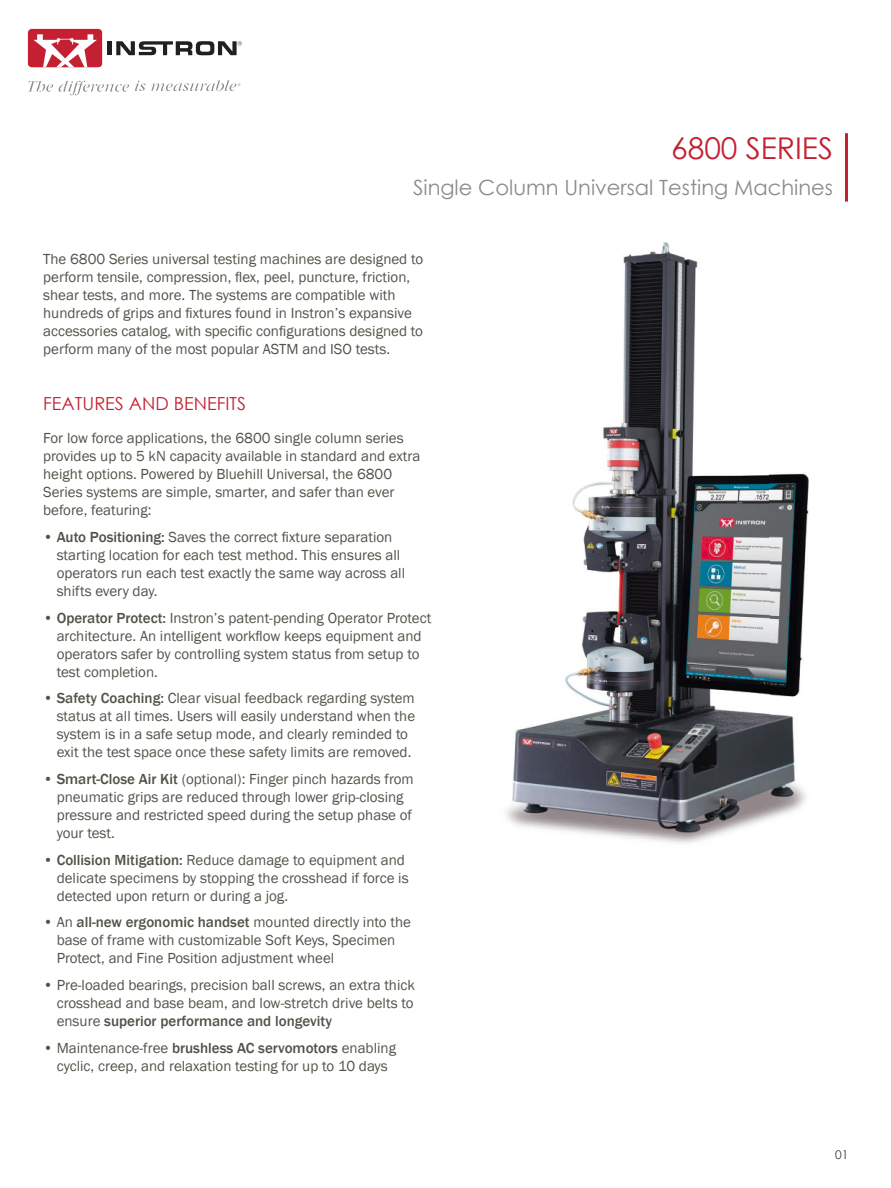
<style>
.page{position:relative;width:891px;height:1188px;background:#fff}
.page>*{position:absolute;margin:0;border:0;box-sizing:border-box;transform-origin:0 0}
.t1{font:30px "Century Gothic";color:#c42032}
.t2{font:21px "Century Gothic";color:#8b8a8e}
.t3{font:18px "Century Gothic";color:#c42032}
.t4{font:15px/18px "Franklin Gothic";color:#535249}
.t5{font:12px "Century Gothic";color:#3d3934}
.s1{font-weight:500}
</style>
<div class="page">
<div style="left:28px;top:29px;width:74px;height:38px;background:#c42032;border-radius:4px"></div>
<svg style="left:33px;top:34px;width:64px;height:33px"></svg>
<div style="left:107px;top:41px;width:5px;height:14px;background:#231f20"></div>
<svg style="left:116px;top:41px;width:126px;height:14px"></svg>
<svg style="left:28px;top:80px;width:213px;height:15px"></svg>
<hr style="left:845px;top:133px;width:3px;height:69px;background:#c42032">
<img style="left:506px;top:243px;width:303px;height:601px">
<h1 class="t1" style="left:671px;top:127px;width:163px">6800 SERIES</h1>
<h2 class="t2" style="left:413px;top:173px;width:421px">Single Column Universal Testing Machines</h2>
<p class="t4" style="left:43px;top:251px;width:382px">The 6800 Series universal testing machines are designed to perform tensile, compression, flex, peel, puncture, friction, shear tests, and more. The systems are compatible with hundreds of grips and fixtures found in Instron’s expansive accessories catalog, with specific configurations designed to perform many of the most popular ASTM and ISO tests.</p>
<p class="t3" style="left:43px;top:391px;width:205px">FEATURES AND BENEFITS</p>
<p class="t4" style="left:43px;top:429px;width:379px">For low force applications, the 6800 single column series provides up to 5 kN capacity available in standard and extra height options. Powered by Bluehill Universal, the 6800<br>Series systems are simple, smarter, and safer than ever before, featuring:</p>
<p class="t4" style="left:57px;top:528px;width:350px;text-indent:-13px">• <span class="s1">Auto Positioning:</span> Saves the correct fixture separation starting location for each test method. This ensures all operators run each test exactly the same way across all shifts every day.</p>
<p class="t4" style="left:57px;top:609px;width:376px;text-indent:-14px">• <span class="s1">Operator Protect:</span> Instron’s patent-pending Operator Protect architecture. An intelligent workflow keeps equipment and operators safer by controlling system status from setup to test completion.</p>
<p class="t4" style="left:57px;top:690px;width:360px;text-indent:-14px">• <span class="s1">Safety Coaching:</span> Clear visual feedback regarding system status at all times. Users will easily understand when the system is in a safe setup mode, and clearly reminded to exit the test space once these safety limits are removed.</p>
<p class="t4" style="left:57px;top:770px;width:358px;text-indent:-13px">• <span class="s1">Smart-Close Air Kit</span> (optional): Finger pinch hazards from pneumatic grips are reduced through lower grip-closing pressure and restricted speed during the setup phase of your test.</p>
<p class="t4" style="left:57px;top:851px;width:353px;text-indent:-14px">• <span class="s1">Collision Mitigation:</span> Reduce damage to equipment and delicate specimens by stopping the crosshead if force is detected upon return or during a jog.</p>
<p class="t4" style="left:57px;top:914px;width:356px;text-indent:-14px">• An <span class="s1">all-new ergonomic handset</span> mounted directly into the base of frame with customizable Soft Keys, Specimen<br>Protect, and Fine Position adjustment wheel</p>
<p class="t4" style="left:57px;top:976px;width:360px;text-align:justify;text-indent:-13px">• Pre-loaded bearings, precision ball screws, an extra thick crosshead and base beam, and low-stretch drive belts to ensure <span class="s1">superior performance and longevity</span></p>
<p class="t4" style="left:43px;top:1039px;width:354px;text-align:center">• Maintenance-free <span class="s1">brushless AC servomotors</span> enabling cyclic, creep, and relaxation testing for up to 10 days</p>
<p class="t5" style="left:835px;top:1146px;width:15px">01</p>
</div>
